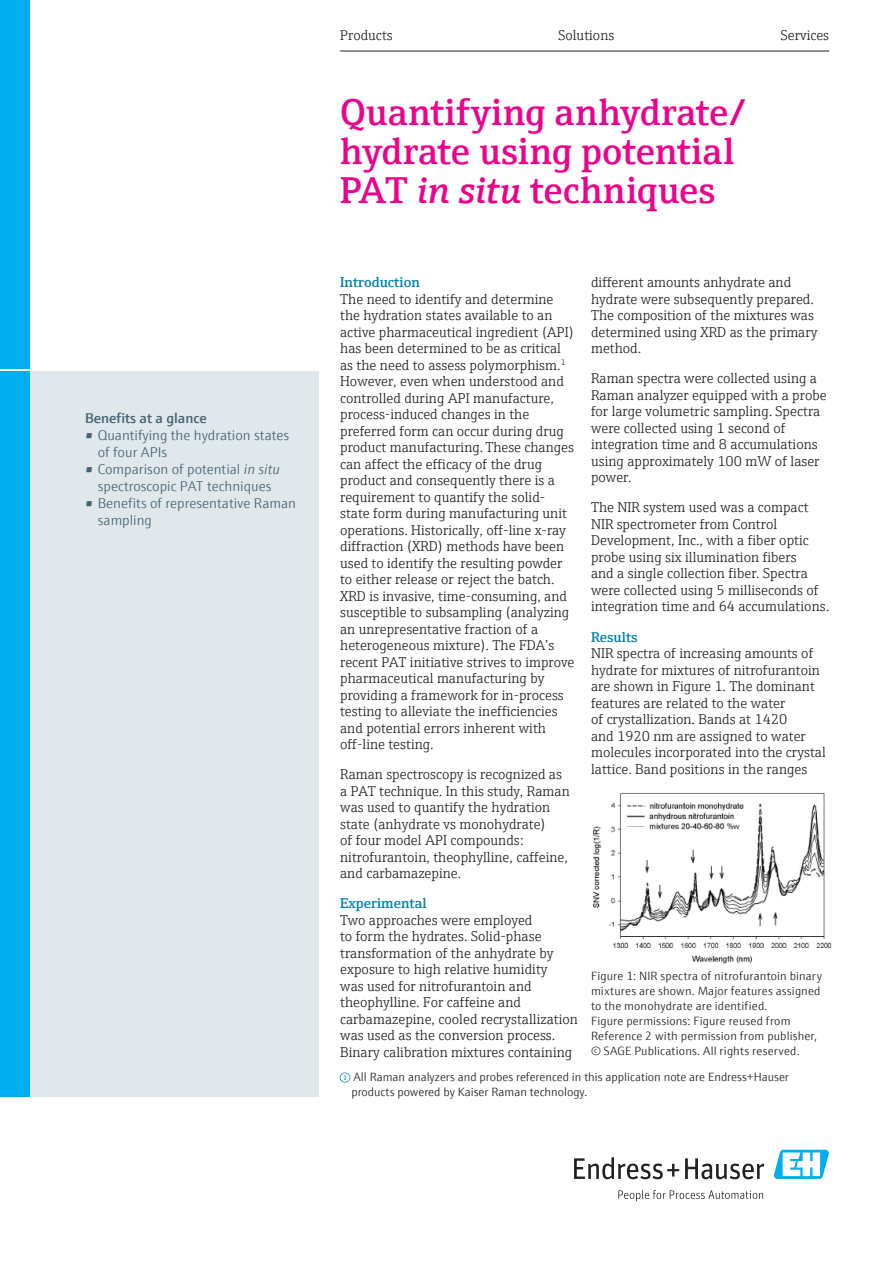
<style>
.page{position:relative;width:893px;height:1263px;background:#fff}
.page>*{position:absolute;margin:0;border:0;box-sizing:border-box;transform-origin:0 0}
.Title_Headline{font:600 37.5px/39px "E+H Serif";color:#ed028c}
.Copy_Default{font:300 14.25px/16.5px "E+H Serif";color:#231f20}
.t1{font:300 14.25px/17px "E+H Sans";color:#446472}
.Copy_Accent__Strg_Sh{font:600 14.25px "E+H Serif";color:#0081ad}
.Title_Topline{font:300 14.25px "E+H Serif";color:#231f20}
.Infobox_Accent__Strg{font:600 14.25px "E+H Sans";color:#446472}
.Legend{font:300 12px/15px "E+H Sans";letter-spacing:.01em;color:#231f20}
.Copyright{font:300 12px/15px "E+H Sans";color:#231f20}
.s1{font-style:italic}
</style>
<div class="page">
<hr style="left:340px;top:51px;width:489px;height:1px;background:#231f20">
<div style="left:0;top:0;width:30px;height:369px;background:#00aeef"></div>
<div style="left:30px;top:371px;width:289px;height:725px;background:#e0e8ec"></div>
<svg style="left:574px;top:1157px;width:105px;height:22px"></svg>
<svg style="left:685px;top:1158px;width:79px;height:21px"></svg>
<svg style="left:618px;top:1190px;width:145px;height:11px"></svg>
<svg style="left:773px;top:1150px;width:56px;height:29px"></svg>
<div style="left:0;top:371px;width:30px;height:725px;background:#00aeef"></div>
<img style="left:593px;top:793px;width:239px;height:171px">
<svg style="left:340px;top:1072px;width:10px;height:11px"></svg>
<p class="Infobox_Accent__Strg" style="left:85px;top:407px;width:123px">Benefits at a glance</p>
<p class="t1" style="left:98px;top:426px;width:193px;text-indent:-13px">• Quantifying the hydration states of four APIs</p>
<p class="t1" style="left:85px;top:460px;width:196px;text-align:center">• Comparison of potential <span class="s1">in situ </span>spectroscopic PAT techniques</p>
<p class="t1" style="left:98px;top:494px;width:200px;text-indent:-13px">• Benefits of representative Raman sampling</p>
<p class="Title_Topline" style="left:340px;top:24px;width:54px">Products</p>
<p class="Title_Topline" style="left:558px;top:24px;width:57px">Solutions</p>
<p class="Title_Topline" style="left:781px;top:24px;width:50px">Services</p>
<p class="Title_Headline" style="left:340px;top:89px;width:408px">Quantifying anhydrate/ hydrate using potential<br>PAT <span class="s1">in situ</span> techniques</p>
<p class="Copy_Accent__Strg_Sh" style="left:340px;top:271px;width:81px">Introduction</p>
<p class="Copy_Default" style="left:340px;top:289px;width:236px">The need to identify and determine the hydration states available to an active pharmaceutical ingredient (API) has been determined to be as critical as the need to assess polymorphism.<sup>1<br></sup>However, even when understood and controlled during API manufacture, process-induced changes in the preferred form can occur during drug product manufacturing.These changes can affect the efficacy of the drug product and consequently there is a requirement to quantify the solid&shy;state form during manufacturing unit operations. Historically, off-line x-ray diffraction (XRD) methods have been used to identify the resulting powder to either release or reject the batch.<br>XRD is invasive, time-consuming, and susceptible to subsampling (analyzing an unrepresentative fraction of a heterogeneous mixture). The FDA’s recent PAT initiative strives to improve pharmaceutical manufacturing by providing a framework for in-process testing to alleviate the inefficiencies and potential errors inherent with off-line testing.</p>
<p class="Copy_Default" style="left:340px;top:765px;width:231px">Raman spectroscopy is recognized as a PAT technique. In this study, Raman was used to quantify the hydration state (anhydrate vs monohydrate)<br>of four model API compounds: nitrofurantoin, theophylline, caffeine, and carbamazepine.</p>
<p class="Copy_Accent__Strg_Sh" style="left:340px;top:892px;width:88px">Experimental</p>
<p class="Copy_Default" style="left:340px;top:910px;width:239px">Two approaches were employed<br>to form the hydrates. Solid-phase transformation of the anhydrate by exposure to high relative humidity<br>was used for nitrofurantoin and theophylline. For caffeine and carbamazepine, cooled recrystallization was used as the conversion process.<br>Binary calibration mixtures containing</p>
<p class="Copy_Default" style="left:591px;top:273px;width:228px">different amounts anhydrate and hydrate were subsequently prepared.<br>The composition of the mixtures was determined using XRD as the primary method.</p>
<p class="Copy_Default" style="left:591px;top:369px;width:237px">Raman spectra were collected using a<br>Raman analyzer equipped with a probe for large volumetric sampling. Spectra were collected using 1 second of integration time and 8 accumulations using approximately 100 mW of laser power.</p>
<p class="Copy_Default" style="left:591px;top:498px;width:240px">The NIR system used was a compact NIR spectrometer from Control Development, Inc., with a fiber optic probe using six illumination fibers<br>and a single collection fiber. Spectra were collected using 5 milliseconds of integration time and 64 accumulations.</p>
<p class="Copy_Accent__Strg_Sh" style="left:591px;top:626px;width:48px">Results</p>
<p class="Copy_Default" style="left:591px;top:644px;width:236px">NIR spectra of increasing amounts of hydrate for mixtures of nitrofurantoin are shown in Figure 1. The dominant features are related to the water<br>of crystallization. Bands at 1420<br>and 1920 nm are assigned to water molecules incorporated into the crystal lattice. Band positions in the ranges</p>
<p class="Legend" style="left:591px;top:968px;width:232px">Figure 1: NIR spectra of nitrofurantoin binary mixtures are shown. Major features assigned to the monohydrate are identified.</p>
<p class="Legend" style="left:591px;top:1013px;width:228px">Figure permissions: Figure reused from<br>Reference 2 with permission from publisher, © SAGE Publications. All rights reserved.</p>
<p class="Copyright" style="left:351px;top:1068px;width:439px">All Raman analyzers and probes referenced in this application note are Endress+Hauser products powered by Kaiser Raman technology.</p>
</div>
